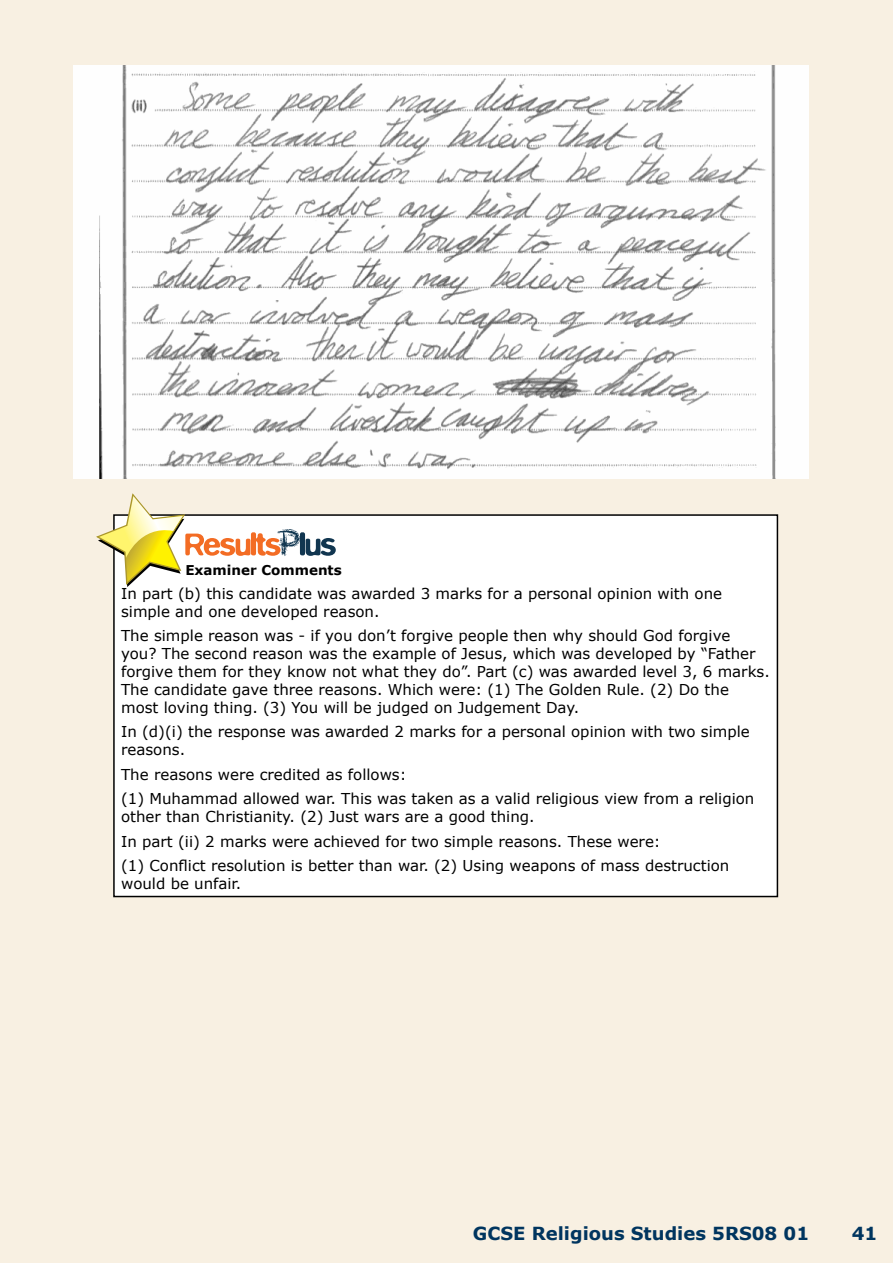
<style>
.page{position:relative;width:893px;height:1263px;background:#f8f0e2}
.page>*{position:absolute;margin:0;border:0;box-sizing:border-box;transform-origin:0 0}
.t1{font:700 18px "Verdana";color:#00355f}
.t2{font:15px/18px "Verdana";color:#000}
.t3{font:700 13.5px "Verdana";color:#000}
</style>
<div class="page">
<img style="left:74px;top:66px;width:735px;height:412px">
<div style="left:114px;top:515px;width:663px;height:381px;background:#fff"></div>
<div style="left:113px;top:514px;width:665px;height:383px;border:2px solid #000"></div>
<svg style="left:96px;top:493px;width:240px;height:94px"></svg>
<p class="t3" style="left:185px;top:561px;width:158px">Examiner Comments</p>
<p class="t2" style="left:121px;top:584px;width:603px">In part (b) this candidate was awarded 3 marks for a personal opinion with one simple and one developed reason.</p>
<p class="t2" style="left:121px;top:626px;width:650px">The simple reason was - if you don’t forgive people then why should God forgive<br>you? The second reason was the example of Jesus, which was developed by “Father forgive them for they know not what they do”. Part (c) was awarded level 3, 6 marks.<br>The candidate gave three reasons. Which were: (1) The Golden Rule. (2) Do the most loving thing. (3) You will be judged on Judgement Day.</p>
<p class="t2" style="left:121px;top:722px;width:630px">In (d)(i) the response was awarded 2 marks for a personal opinion with two simple reasons.</p>
<p class="t2" style="left:121px;top:762px;width:635px;line-height:24.3px">The reasons were credited as follows:<br>(1) Muhammad allowed war. This was taken as a valid religious view from a religion</p>
<p class="t2" style="left:121px;top:804px;width:610px;line-height:24.3px">other than Christianity. (2) Just wars are a good thing.<br>In part (ii) 2 marks were achieved for two simple reasons. These were:<br>(1) Conflict resolution is better than war. (2) Using weapons of mass destruction</p>
<p class="t2" style="left:121px;top:874px;width:122px">would be unfair.</p>
<p class="t1" style="left:473px;top:1222px;width:338px">GCSE Religious Studies 5RS08 01</p>
<p class="t1" style="left:852px;top:1222px;width:27px">41</p>
</div>
